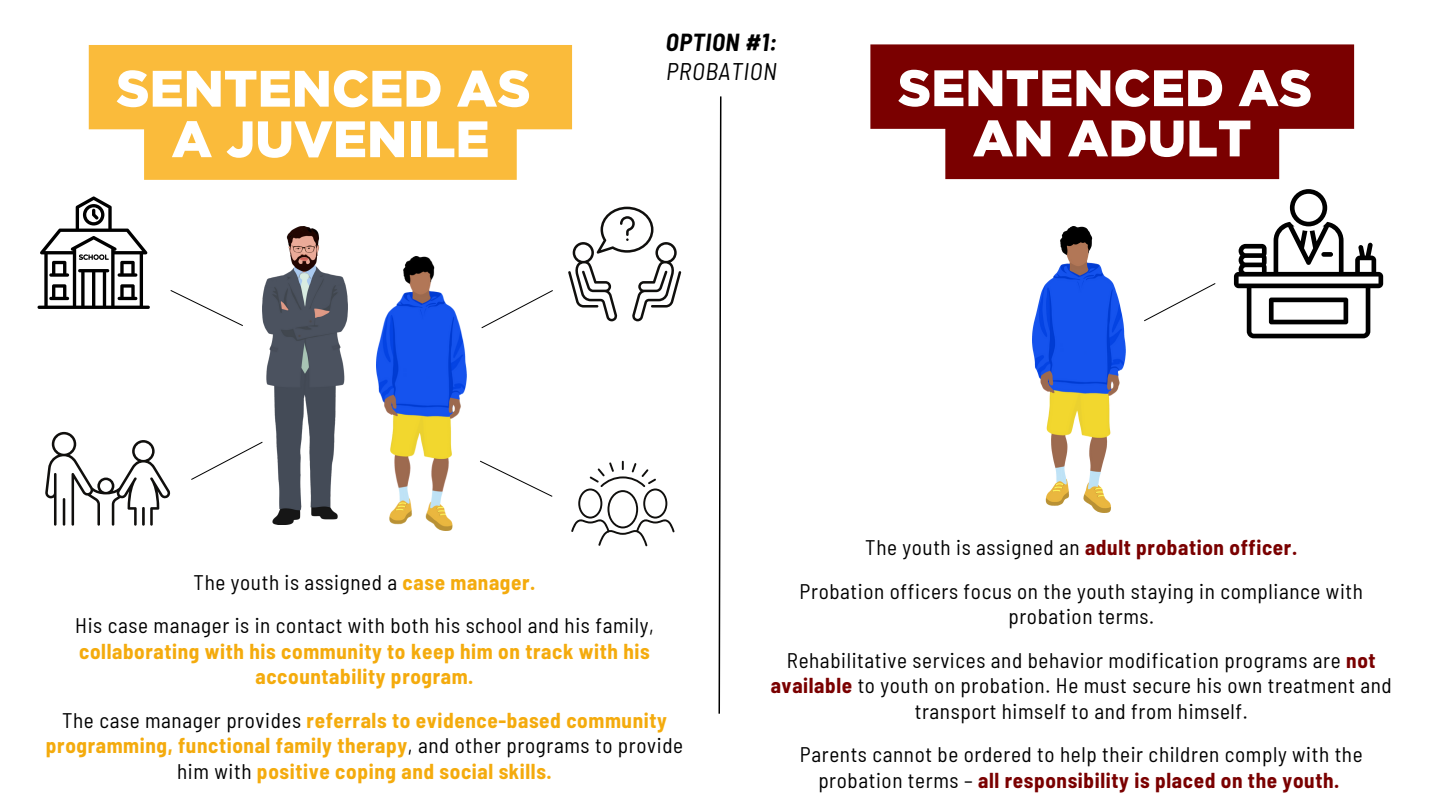
<style>
.page{position:relative;width:1440px;height:810px;background:#fff}
.page>*{position:absolute;margin:0;border:0;box-sizing:border-box;transform-origin:0 0}
.t1{font:900 51.2px/50.2px "Gotham";color:#fff;text-align:center}
.t2{font:italic 700 semi-condensed 24.1px "Barlow";letter-spacing:.03em;color:#000}
.t3{font:italic semi-condensed 24.1px "Barlow";letter-spacing:.03em;color:#000}
.t4{font:semi-condensed 21.1px/43.5px "Barlow";letter-spacing:.03em;color:#000;text-align:center}
.t5{font:700 semi-condensed 21.1px/25.5px "Barlow";letter-spacing:.03em;color:#f4ab0d;text-align:center}
.s1{font-weight:700;color:#f4ab0d}
.s2{font-weight:400;color:#000}
.s3{font-weight:700;color:#7a0000}
</style>
<div class="page">
<img style="left:1032px;top:227px;width:94px;height:286px">
<svg style="left:718px;top:96px;width:4px;height:618px"></svg>
<img style="left:376px;top:256px;width:90px;height:274px">
<img style="left:263px;top:227px;width:85px;height:298px">
<svg style="left:481px;top:290px;width:72px;height:39px"></svg>
<svg style="left:568px;top:207px;width:113px;height:114px"></svg>
<svg style="left:45px;top:432px;width:126px;height:94px"></svg>
<svg style="left:571px;top:461px;width:104px;height:85px"></svg>
<svg style="left:191px;top:441px;width:72px;height:39px"></svg>
<svg style="left:37px;top:196px;width:113px;height:113px"></svg>
<svg style="left:480px;top:460px;width:73px;height:37px"></svg>
<svg style="left:170px;top:290px;width:73px;height:36px"></svg>
<svg style="left:1234px;top:189px;width:149px;height:149px"></svg>
<div style="left:1321px;top:252px;width:12px;height:5px;background:#000;border-radius:2px"></div>
<svg style="left:870px;top:44px;width:484px;height:135px;fill:#7a0000"></svg>
<svg style="left:89px;top:45px;width:483px;height:135px;fill:#fabb3b"></svg>
<svg style="left:1144px;top:283px;width:72px;height:39px"></svg>
<h1 class="t1" style="left:116px;top:62px;width:416px;line-height:50.5px">SENTENCED AS<br>A JUVENILE</h1>
<p class="t2" style="left:666px;top:27px;width:113px">OPTION #1:</p>
<p class="t3" style="left:666px;top:56px;width:112px">PROBATION</p>
<h1 class="t1" style="left:898px;top:62px;width:416px">SENTENCED AS<br>AN ADULT</h1>
<p class="t4" style="left:75px;top:560px;width:580px">The youth is assigned a <span class="s1">case manager.<br></span>His case manager is in contact with both his school and his family,</p>
<p class="t5" style="left:79px;top:638px;width:572px">collaborating with his community to keep him on track with his accountability program.</p>
<p class="t5" style="left:46px;top:707px;width:639px"><span class="s2">The case manager provides</span> referrals to evidence-based community programming, functional family therapy<span class="s2">, and other programs to provide him with</span> positive coping and social skills.</p>
<p class="t4" style="left:800px;top:525px;width:565px">The youth is assigned an <span class="s3">adult probation officer.<br></span>Probation officers focus on the youth staying in compliance with</p>
<p class="t4" style="left:787px;top:594px;width:590px">probation terms.<br>Rehabilitative services and behavior modification programs are <span class="s3">not</span></p>
<p class="t4" style="left:771px;top:672px;width:623px;line-height:25.5px"><span class="s3">available</span> to youth on probation. He must secure his own treatment and transport himself to and from himself.</p>
<p class="t4" style="left:800px;top:741px;width:564px;line-height:25.5px">Parents cannot be ordered to help their children comply with the probation terms – <span class="s3">all responsibility is placed on the youth.</span></p>
</div>
